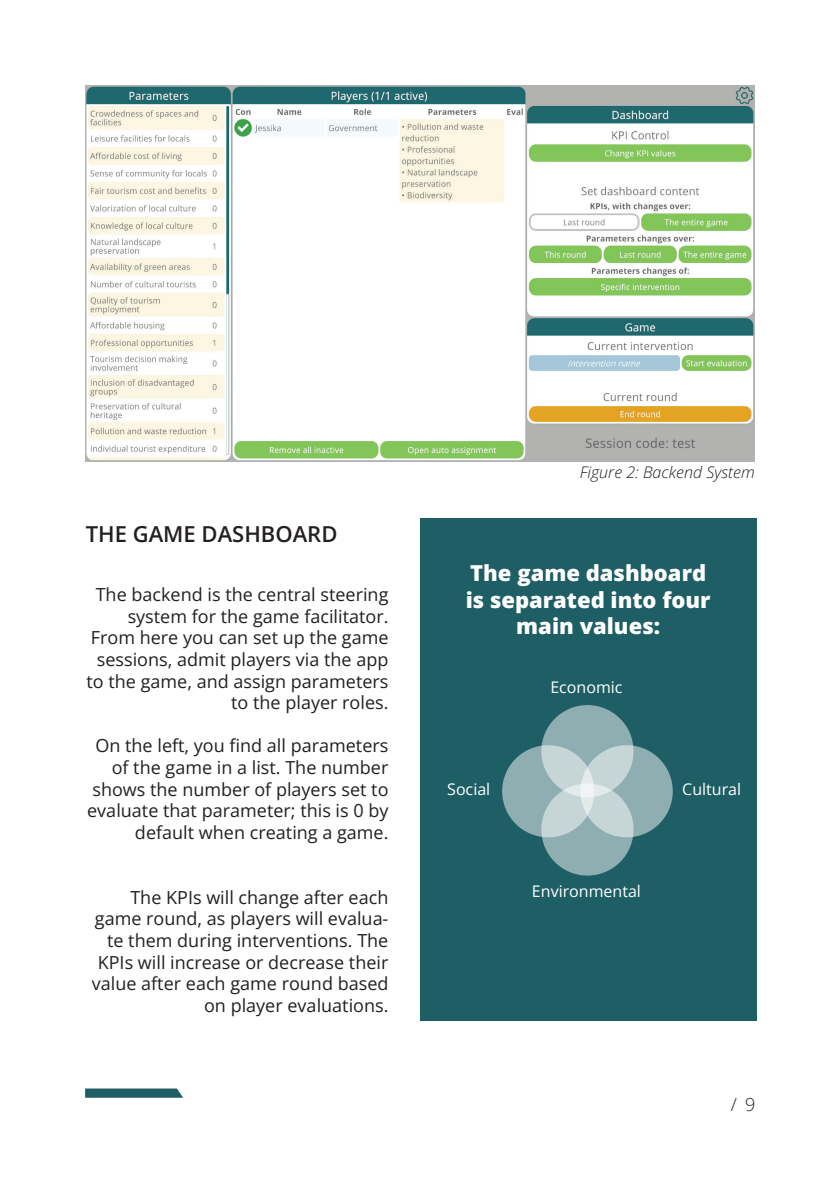
<style>
.page{position:relative;width:840px;height:1191px;background:#fff}
.page>*{position:absolute;margin:0;border:0;box-sizing:border-box;transform-origin:0 0}
.t1{font:800 22px/26.4px "Open Sans";color:#fff;text-align:center}
.t2{font:600 22px "Open Sans";color:#231f20}
.t3{font:18px/21.6px "Open Sans";color:#231f20;text-align:right}
.t4{font:300 18px "Open Sans";color:#231f20}
.t5{font:16px "Open Sans";color:#fff}
.t6{font:italic 300 16px "Open Sans";color:#231f20}
</style>
<div class="page">
<svg style="left:85px;top:1088px;width:98px;height:9px"></svg>
<div style="left:420px;top:518px;width:336px;height:502px;background:#1e5e65"></div>
<div style="left:541px;top:705px;width:92px;height:92px;background:#8eaeb1;border-radius:50%"></div>
<img style="left:85px;top:85px;width:669px;height:376px">
<svg style="left:502px;top:745px;width:92px;height:92px;fill:#8eaeb1"></svg>
<svg style="left:541px;top:783px;width:92px;height:92px;fill:#8eaeb1"></svg>
<svg style="left:580px;top:745px;width:92px;height:92px"></svg>
<p class="t2" style="left:86px;top:519px;width:253px">THE GAME DASHBOARD</p>
<p class="t3" style="left:86px;top:583px;width:303px">The backend is the central steering system for the game facilitator.<br>From here you can set up the game sessions, admit players via the app to the game, and assign parameters to the player roles.</p>
<p class="t3" style="left:87px;top:734px;width:302px">On the left, you find all parameters of the game in a list. The number shows the number of players set to evaluate that parameter; this is 0 by default when creating a game.</p>
<p class="t3" style="left:92px;top:886px;width:298px">The KPIs will change after each game round, as players will evalua&shy;te them during interventions. The<br>KPIs will increase or decrease their value after each game round based on player evaluations.</p>
<p class="t6" style="left:579px;top:461px;width:176px">Figure 2: Backend System</p>
<p class="t1" style="left:465px;top:559px;width:246px">The game dashboard is separated into four main values:</p>
<p class="t5" style="left:447px;top:778px;width:45px">Social</p>
<p class="t5" style="left:550px;top:676px;width:74px">Economic</p>
<p class="t5" style="left:531px;top:880px;width:110px">Environmental</p>
<p class="t5" style="left:682px;top:778px;width:60px">Cultural</p>
<p class="t4" style="left:730px;top:1092px;width:26px">/ 9</p>
</div>
